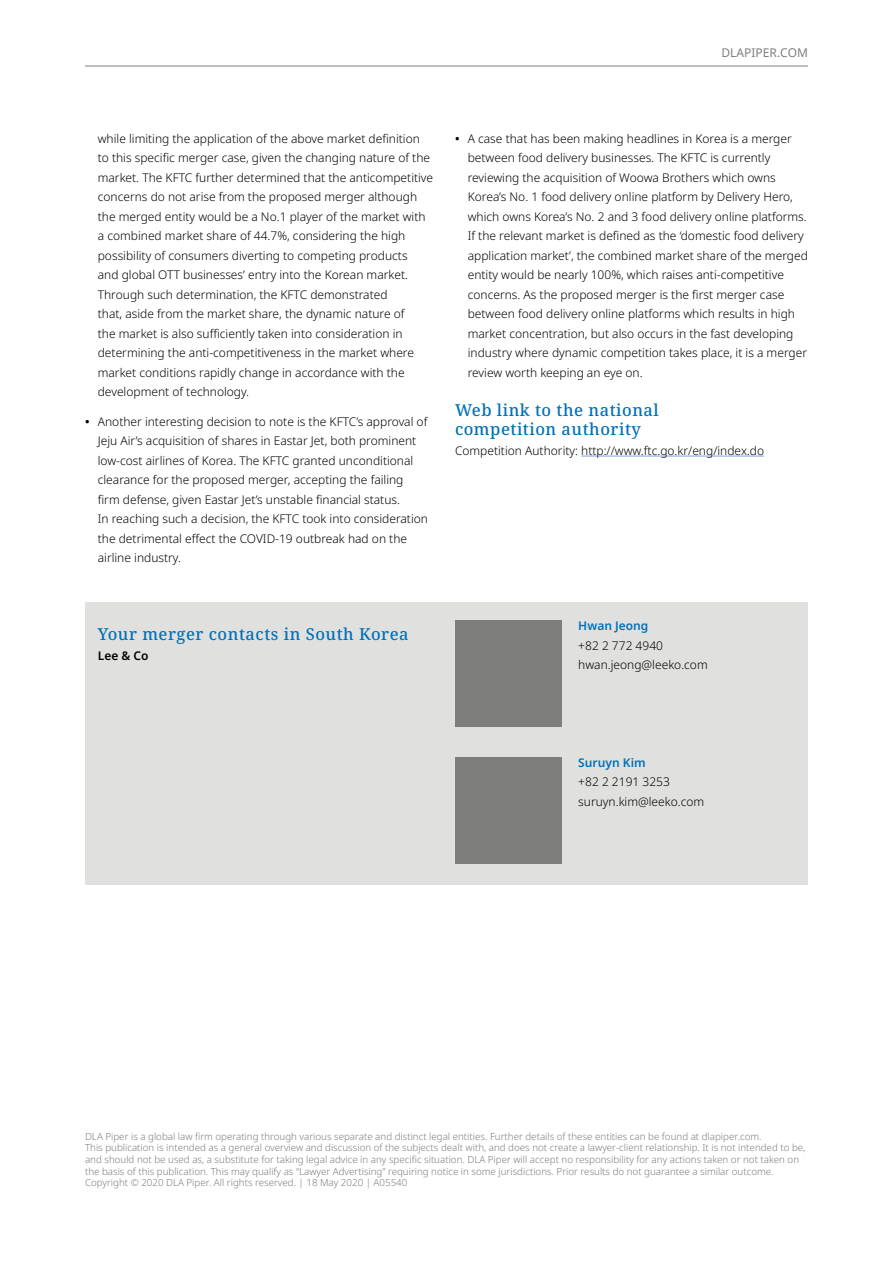
<style>
.page{position:relative;width:893px;height:1263px;background:#fff}
.page>*{position:absolute;margin:0;border:0;box-sizing:border-box;transform-origin:0 0}
.t1{font:500 16.5px/19.5px "Noto Serif";letter-spacing:.03em;color:#0071b9}
.t2{font:300 12px/19.5px "Noto Sans";color:#000}
.t3{font:600 12px "Noto Sans";color:#0071b9}
.t4{font:12px "Noto Sans";color:#7e7e7d}
.t5{font:600 12px "Noto Sans";color:#000}
.t6{font:300 9.75px/11.7px "Noto Sans";color:#7e7e7d}
.s1{font-weight:600}
</style>
<div class="page">
<hr style="left:85px;top:66px;width:723px;height:1px;background:#7e7e7d">
<hr style="left:581px;top:456px;width:183px;height:1px;background:#81a4d7">
<div style="left:85px;top:602px;width:723px;height:283px;background:#e0e0df"></div>
<div style="left:455px;top:621px;width:106px;height:106px;background:#7e7e7d"></div>
<div style="left:455px;top:757px;width:106px;height:106px;background:#7e7e7d"></div>
<p class="t4" style="left:721px;top:45px;width:88px">DLAPIPER.COM</p>
<p class="t2" style="left:98px;top:129px;width:337px">while limiting the application of the above market definition to this specific merger case, given the changing nature of the market. The KFTC further determined that the anticompetitive concerns do not arise from the proposed merger although the merged entity would be a No.1 player of the market with a combined market share of 44.7%, considering the high possibility of consumers diverting to competing products<br>and global OTT businesses’ entry into the Korean market.<br>Through such determination, the KFTC demonstrated<br>that, aside from the market share, the dynamic nature of<br>the market is also sufficiently taken into consideration in determining the anti-competitiveness in the market where market conditions rapidly change in accordance with the development of technology.</p>
<p class="t2" style="left:98px;top:412px;width:332px;text-indent:-13px"><span class="s1">•</span> Another interesting decision to note is the KFTC’s approval of Jeju Air’s acquisition of shares in Eastar Jet, both prominent low-cost airlines of Korea. The KFTC granted unconditional clearance for the proposed merger, accepting the failing firm defense, given Eastar Jet’s unstable financial status.<br>In reaching such a decision, the KFTC took into consideration the detrimental effect the COVID-19 outbreak had on the airline industry.</p>
<p class="t2" style="left:468px;top:129px;width:342px;text-indent:-13px"><span class="s1">•</span> A case that has been making headlines in Korea is a merger between food delivery businesses. The KFTC is currently reviewing the acquisition of Woowa Brothers which owns Korea’s No. 1 food delivery online platform by Delivery Hero, which owns Korea’s No. 2 and 3 food delivery online platforms.<br>If the relevant market is defined as the ‘domestic food delivery application market’, the combined market share of the merged entity would be nearly 100%, which raises anti-competitive concerns. As the proposed merger is the first merger case between food delivery online platforms which results in high market concentration, but also occurs in the fast developing industry where dynamic competition takes place, it is a merger review worth keeping an eye on.</p>
<h1 class="t1" style="left:455px;top:401px;width:205px">Web link to the national competition authority</h1>
<p class="t2" style="left:455px;top:441px;width:311px">Competition Authority: http://www.ftc.go.kr/eng/index.do</p>
<h1 class="t1" style="left:98px;top:625px;width:312px">Your merger contacts in South Korea</h1>
<p class="t5" style="left:98px;top:647px;width:52px">Lee &amp; Co</p>
<p class="t3" style="left:578px;top:618px;width:72px">Hwan Jeong</p>
<p class="t2" style="left:578px;top:636px;width:131px">+82 2 772 4940 hwan.jeong@leeko.com</p>
<p class="t3" style="left:578px;top:754px;width:69px">Suruyn Kim</p>
<p class="t2" style="left:578px;top:773px;width:127px">+82 2 2191 3253 suruyn.kim@leeko.com</p>
<p class="t6" style="left:85px;top:1130px;width:722px">DLA Piper is a global law firm operating through various separate and distinct legal entities. Further details of these entities can be found at dlapiper.com.<br>This publication is intended as a general overview and discussion of the subjects dealt with, and does not create a lawyer-client relationship. It is not intended to be, and should not be used as, a substitute for taking legal advice in any specific situation. DLA Piper will accept no responsibility for any actions taken or not taken on the basis of this publication. This may qualify as “Lawyer Advertising” requiring notice in some jurisdictions. Prior results do not guarantee a similar outcome.<br>Copyright © 2020 DLA Piper. All rights reserved. | 18 May 2020 | A05540</p>
</div>
